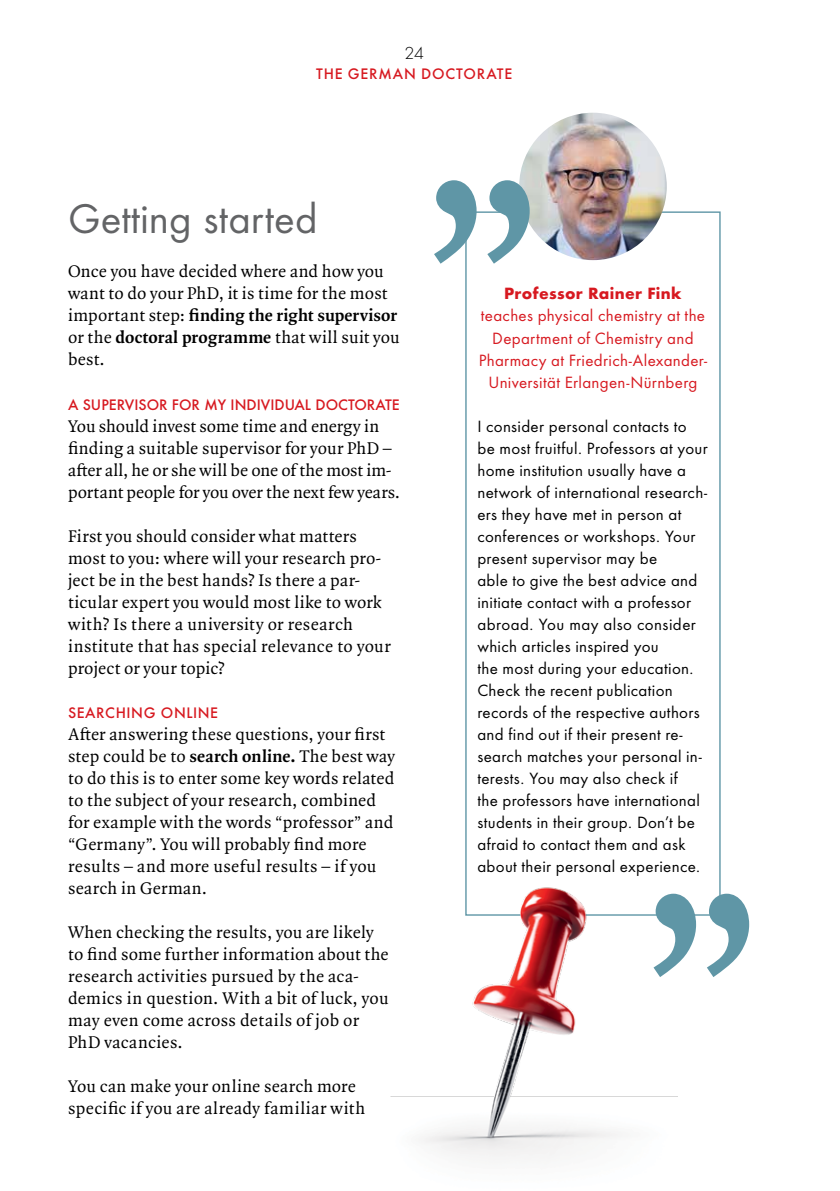
<style>
.page{position:relative;width:840px;height:1191px;background:#fff}
.page>*{position:absolute;margin:0;border:0;box-sizing:border-box;transform-origin:0 0}
.t1{font:38px "Futura ND";color:#636466}
.t2{font:18px/22px "Quadraat OT";letter-spacing:.01em;color:#000}
.t3{font:300 16px "Futura ND";color:#000}
.t4{font:15px/22px "Futura ND";letter-spacing:.02em;color:#000}
.t5{font:15px/22px "Futura ND";letter-spacing:.02em;color:#d71920;text-align:center}
.t6{font:500 14px "Futura ND";color:#d71920}
.t7{font:500 14px "Futura ND";letter-spacing:.055em;color:#d71920}
.t8{font:500 14px "Futura ND";letter-spacing:.04em;color:#d71920}
.s1{font-weight:700}
</style>
<div class="page">
<svg style="left:676px;top:893px;width:72px;height:84px"></svg>
<img style="left:519px;top:113px;width:147px;height:147px;border-radius:74px">
<svg style="left:434px;top:180px;width:95px;height:84px"></svg>
<img style="left:390px;top:849px;width:286px;height:308px">
<p class="t3" style="left:404px;top:43px;width:21px">24</p>
<p class="t7" style="left:316px;top:65px;width:197px">THE GERMAN DOCTORATE</p>
<h3 class="t1" style="left:68px;top:191px;width:251px">Getting started</h3>
<p class="t2" style="left:68px;top:260px;width:333px">Once you have decided where and how you want to do your PhD, it is time for the most important step: <span class="s1">finding the right supervisor </span>or the <span class="s1">doctoral programme</span> that will suit you best.</p>
<p class="t6" style="left:68px;top:395px;width:333px">A SUPERVISOR FOR MY INDIVIDUAL DOCTORATE</p>
<p class="t2" style="left:68px;top:414px;width:333px">You should invest some time and energy in finding a suitable supervisor for your PhD – after all, he or she will be one of the most im&shy;portant people for you over the next few years.</p>
<p class="t2" style="left:68px;top:524px;width:324px">First you should consider what matters most to you: where will your research pro&shy;ject be in the best hands? Is there a par&shy;ticular expert you would most like to work with? Is there a university or research institute that has special relevance to your project or your topic?</p>
<p class="t8" style="left:68px;top:703px;width:151px">SEARCHING ONLINE</p>
<p class="t2" style="left:68px;top:722px;width:328px">After answering these questions, your first step could be to <span class="s1">search online.</span> The best way to do this is to enter some key words related to the subject of your research, combined for example with the words “professor” and “Germany”. You will probably find more results – and more useful results – if you search in German.</p>
<p class="t2" style="left:68px;top:920px;width:322px">When checking the results, you are likely to find some further information about the research activities pursued by the aca&shy;demics in question. With a bit of luck, you may even come across details of job or PhD vacancies.</p>
<p class="t2" style="left:68px;top:1074px;width:298px">You can make your online search more specific if you are already familiar with</p>
<p class="t5" style="left:478px;top:282px;width:230px"><span class="s1">Professor Rainer Fink </span>teaches physical chemistry at the<br>Department of Chemistry and<br>Pharmacy at Friedrich-Alexander-<br>Universität Erlangen-Nürnberg</p>
<p class="t4" style="left:477px;top:414px;width:232px">I consider personal contacts to be most fruitful. Professors at your home institution usually have a network of international research&shy;ers they have met in person at conferences or workshops. Your present supervisor may be<br>able to give the best advice and initiate contact with a professor abroad. You may also consider which articles inspired you<br>the most during your education.<br>Check the recent publication records of the respective authors and find out if their present re&shy;search matches your personal in&shy;terests. You may also check if<br>the professors have international students in their group. Don’t be afraid to contact them and ask about their personal experience.</p>
</div>
